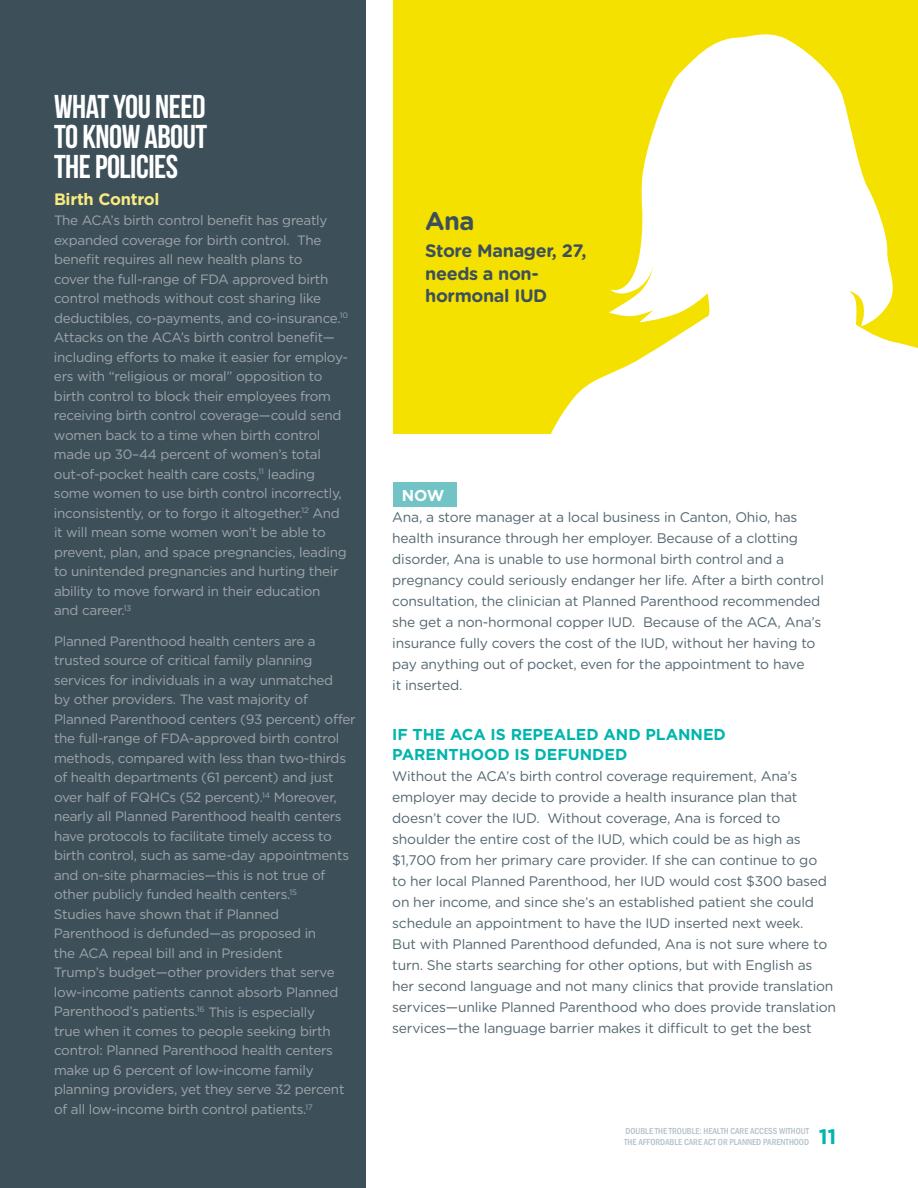
<style>
.page{position:relative;width:918px;height:1188px;background:#fff}
.page>*{position:absolute;margin:0;border:0;box-sizing:border-box;transform-origin:0 0}
.t1{font:33px/30px "Bebas Neue";letter-spacing:-.015em;color:#fff;text-align:justify}
.t2{font:700 25.5px "Gotham Rounded";color:#3d505a}
.t3{font:700 21px "Gotham";color:#00b5ad}
.t4{font:700 18px/22.5px "Gotham Rounded";letter-spacing:-.02em;color:#3d505a}
.t5{font:700 16.5px "Gotham";color:#f9eb7f}
.t6{font:700 15.75px/19.5px "Gotham";color:#00b5ad}
.t7{font:700 15.75px "Gotham";color:#fff}
.t8{font:13.8px/21px "Gotham Rounded";letter-spacing:-.015em;color:#546670}
.t9{font:13.5px/19.5px "Gotham";letter-spacing:-.02em;color:#9fa5aa}
.t10{font:500 condensed 9px/10.8px "Franklin Gothic";color:#b1c0c9;text-align:right}
</style>
<div class="page">
<div style="left:0;top:0;width:366px;height:1188px;background:#3d505a"></div>
<div style="left:393px;top:0;width:525px;height:434px;background:#f5e100"></div>
<svg style="left:491px;top:31px;width:427px;height:403px"></svg>
<div style="left:394px;top:483px;width:63px;height:24px;background:#72c3c6"></div>
<h1 class="t1" style="left:54px;top:91px;width:155px">WHAT YOU NEED TO KNOW ABOUT THE POLICIES</h1>
<p class="t5" style="left:54px;top:189px;width:107px">BIRTH CONTROL</p>
<p class="t9" style="left:54px;top:210px;width:296px">The ACA’s birth control benefit has greatly expanded coverage for birth control. The benefit requires all new health plans to<br>cover the full-range of FDA approved birth control methods without cost sharing like deductibles, co-payments, and co-insurance.<sup>10<br></sup>Attacks on the ACA’s birth control benefit— including efforts to make it easier for employ&shy;ers with “religious or moral” opposition to birth control to block their employees from receiving birth control coverage—could send women back to a time when birth control made up 30–44 percent of women’s total out-of-pocket health care costs,<sup>11</sup> leading some women to use birth control incorrectly, inconsistently, or to forgo it altogether.<sup>12</sup> And it will mean some women won’t be able to prevent, plan, and space pregnancies, leading to unintended pregnancies and hurting their ability to move forward in their education and career.<sup>13</sup></p>
<p class="t9" style="left:54px;top:631px;width:303px">Planned Parenthood health centers are a trusted source of critical family planning services for individuals in a way unmatched<br>by other providers. The vast majority of Planned Parenthood centers (93 percent) offer the full-range of FDA-approved birth control methods, compared with less than two-thirds of health departments (61 percent) and just over half of FQHCs (52 percent).<sup>14</sup> Moreover, nearly all Planned Parenthood health centers have protocols to facilitate timely access to birth control, such as same-day appointments and on-site pharmacies—this is not true of other publicly funded health centers.<sup>15<br></sup>Studies have shown that if Planned Parenthood is defunded—as proposed in<br>the ACA repeal bill and in President<br>Trump’s budget—other providers that serve low-income patients cannot absorb Planned Parenthood’s patients.<sup>16</sup> This is especially<br>true when it comes to people seeking birth control: Planned Parenthood health centers make up 6 percent of low-income family planning providers, yet they serve 32 percent of all low-income birth control patients.<sup>17</sup></p>
<h2 class="t2" style="left:425px;top:202px;width:51px">Ana</h2>
<h3 class="t4" style="left:425px;top:239px;width:163px">Store Manager, 27, needs a non&shy;hormonal IUD</h3>
<p class="t7" style="left:402px;top:485px;width:15px">NOW</p>
<p class="t8" style="left:392px;top:506px;width:433px">Ana, a store manager at a local business in Canton, Ohio, has health insurance through her employer. Because of a clotting disorder, Ana is unable to use hormonal birth control and a pregnancy could seriously endanger her life. After a birth control consultation, the clinician at Planned Parenthood recommended she get a non-hormonal copper IUD. Because of the ACA, Ana’s insurance fully covers the cost of the IUD, without her having to pay anything out of pocket, even for the appointment to have<br>it inserted.</p>
<p class="t6" style="left:392px;top:725px;width:335px">I F TH E ACA IS REPEALED AND PLANNED<br>PARENTHOOD IS DEFUNDED</p>
<p class="t8" style="left:392px;top:765px;width:445px">Without the ACA’s birth control coverage requirement, Ana’s employer may decide to provide a health insurance plan that doesn’t cover the IUD. Without coverage, Ana is forced to shoulder the entire cost of the IUD, which could be as high as $1,700 from her primary care provider. If she can continue to go<br>to her local Planned Parenthood, her IUD would cost $300 based on her income, and since she’s an established patient she could schedule an appointment to have the IUD inserted next week.<br>But with Planned Parenthood defunded, Ana is not sure where to turn. She starts searching for other options, but with English as her second language and not many clinics that provide translation services—unlike Planned Parenthood who does provide translation services—the language barrier makes it difficult to get the best</p>
<p class="t10" style="left:624px;top:1126px;width:169px">SS WITHOUT<br>THE AFFORDABLE CARE ACT OR PLANNED PARENTHOOD</p>
<p class="t10" style="left:625px;top:1126px;width:131px">DOUBLE THE TROUBLE: HEALTH CARE ACCE</p>
<h3 class="t3" style="left:819px;top:1123px;width:19px">11</h3>
</div>
